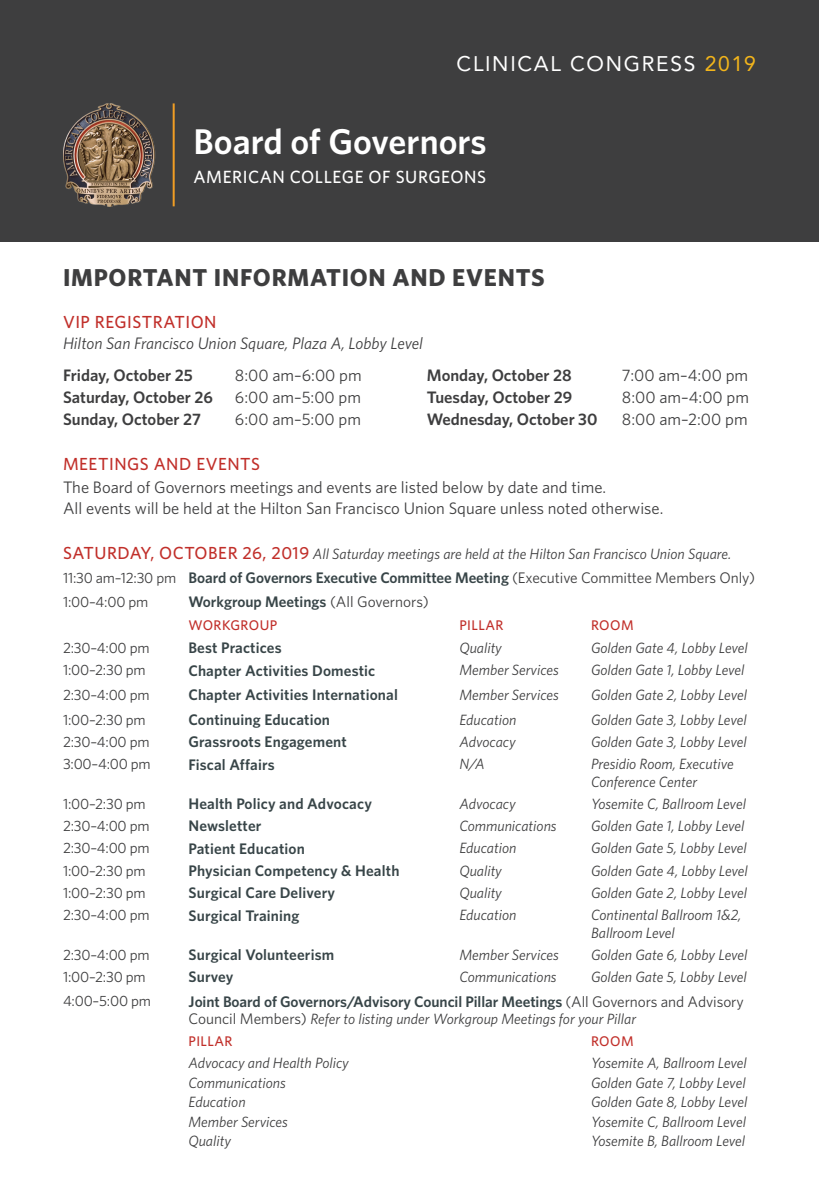
<style>
.page{position:relative;width:819px;height:1197px;background:#fff}
.page>*{position:absolute;margin:0;border:0;box-sizing:border-box;transform-origin:0 0}
.t1{font:600 35.7px "Whitney";color:#fff}
.t2{font:700 24.5px "Whitney";letter-spacing:.03em;color:#3e3e3f}
.t3{font:21px "Avenir LT Pro";letter-spacing:.08em;color:#fff}
.t4{font:500 17.68px "Whitney";letter-spacing:.03em;color:#fff}
.t5{font:500 17.5px "Whitney";letter-spacing:.03em;color:#c12f2a}
.t6{font:16.62px/21px "Whitney";color:#3e3e3f}
.t7{font:600 16.62px "Whitney";color:#3e3e3f}
.t8{font:italic 16.62px "Whitney";color:#3e3e3f}
.Main_Event{font:600 15.4px "Whitney";letter-spacing:.01em;color:#384548}
.Main_Event-2{font:italic 14.88px/17.5px "Whitney";color:#3e3e3f}
.TIME{font:14.88px "Whitney";letter-spacing:-.015em;color:#3e3e3f}
.DATE{font:italic 14.88px "Whitney";color:#3e3e3f}
.Main_Event-3{font:500 14px "Whitney";letter-spacing:.03em;color:#c12f2a}
.s1{color:#f3b51b}
.s2{font-weight:500;font-style:normal;font-size:17.5px;color:#c12f2a}
.s3{font-weight:400;color:#3e3e3f}
.s4{font-style:normal;font-size:15.4px}
</style>
<div class="page">
<div style="left:0;top:0;width:819px;height:242px;background:#3e3e3f"></div>
<img style="left:63px;top:103px;width:93px;height:103px">
<hr style="left:173px;top:103px;width:2px;height:103px;background:#f09d24">
<p class="t3" style="left:457px;top:51px;width:301px">CLINICAL CONGRESS <span class="s1">2019</span></p>
<p class="t1" style="left:194px;top:117px;width:295px">Board of Governors</p>
<p class="t4" style="left:194px;top:165px;width:294px">AMERICAN COLLEGE OF SURGEONS</p>
<p class="t2" style="left:63px;top:261px;width:483px">IMPORTANT INFORMATION AND EVENTS</p>
<p class="t5" style="left:63px;top:310px;width:155px">VIP REGISTRATION</p>
<p class="t8" style="left:63px;top:332px;width:361px">Hilton San Francisco Union Square, Plaza A, Lobby Level</p>
<p class="t7" style="left:427px;top:364px;width:146px">Monday, October 28</p>
<p class="t6" style="left:622px;top:364px;width:128px">7:00 am–4:00 pm</p>
<p class="t7" style="left:427px;top:386px;width:147px">Tuesday, October 29</p>
<p class="t6" style="left:622px;top:386px;width:129px">8:00 am–4:00 pm</p>
<p class="t7" style="left:427px;top:408px;width:172px">Wednesday, October 30</p>
<p class="t6" style="left:622px;top:408px;width:127px">8:00 am–2:00 pm</p>
<p class="t7" style="left:63px;top:364px;width:131px">Friday, October 25</p>
<p class="t6" style="left:235px;top:364px;width:128px">8:00 am–6:00 pm</p>
<p class="t7" style="left:63px;top:386px;width:151px">Saturday, October 26</p>
<p class="t6" style="left:235px;top:386px;width:128px">6:00 am–5:00 pm</p>
<p class="t7" style="left:63px;top:408px;width:140px">Sunday, October 27</p>
<p class="t6" style="left:235px;top:408px;width:128px">6:00 am–5:00 pm</p>
<p class="t5" style="left:63px;top:452px;width:199px">MEETINGS AND EVENTS</p>
<p class="t6" style="left:63px;top:476px;width:602px">The Board of Governors meetings and events are listed below by date and time.<br>All events will be held at the Hilton San Francisco Union Square unless noted otherwise.</p>
<p class="DATE" style="left:63px;top:543px;width:670px"><span class="s2">SATURDAY, OCTOBER 26, 2019</span> All Saturday meetings are held at the Hilton San Francisco Union Square.</p>
<p class="TIME" style="left:63px;top:568px;width:115px">11:30 am–12:30 pm</p>
<p class="Main_Event" style="left:188px;top:568px;width:568px">Board of Governors Executive Committee Meeting <span class="s3">(Executive Committee Members Only)</span></p>
<p class="TIME" style="left:63px;top:592px;width:87px">1:00–4:00 pm</p>
<p class="Main_Event" style="left:188px;top:591px;width:242px">Workgroup Meetings <span class="s3">(All Governors)</span></p>
<p class="Main_Event-3" style="left:188px;top:615px;width:90px">WORKGROUP</p>
<p class="Main_Event-3" style="left:459px;top:615px;width:46px">PILLAR</p>
<p class="Main_Event-3" style="left:591px;top:615px;width:44px">ROOM</p>
<p class="TIME" style="left:63px;top:638px;width:88px">2:30–4:00 pm</p>
<p class="Main_Event" style="left:188px;top:638px;width:95px">Best Practices</p>
<p class="Main_Event-2" style="left:459px;top:639px;width:44px">Quality</p>
<p class="Main_Event-2" style="left:591px;top:639px;width:158px">Golden Gate 4, Lobby Level</p>
<p class="TIME" style="left:63px;top:660px;width:84px">1:00–2:30 pm</p>
<p class="Main_Event" style="left:188px;top:660px;width:188px">Chapter Activities Domestic</p>
<p class="Main_Event-2" style="left:459px;top:661px;width:101px">Member Services</p>
<p class="Main_Event-2" style="left:591px;top:661px;width:155px">Golden Gate 1, Lobby Level</p>
<p class="TIME" style="left:63px;top:685px;width:88px">2:30–4:00 pm</p>
<p class="Main_Event" style="left:188px;top:685px;width:211px">Chapter Activities International</p>
<p class="Main_Event-2" style="left:459px;top:686px;width:101px">Member Services</p>
<p class="Main_Event-2" style="left:591px;top:686px;width:158px">Golden Gate 2, Lobby Level</p>
<p class="TIME" style="left:63px;top:709px;width:84px">1:00–2:30 pm</p>
<p class="Main_Event" style="left:188px;top:709px;width:143px">Continuing Education</p>
<p class="Main_Event-2" style="left:459px;top:710px;width:59px">Education</p>
<p class="Main_Event-2" style="left:591px;top:710px;width:157px">Golden Gate 3, Lobby Level</p>
<p class="TIME" style="left:63px;top:732px;width:88px">2:30–4:00 pm</p>
<p class="Main_Event" style="left:188px;top:732px;width:160px">Grassroots Engagement</p>
<p class="Main_Event-2" style="left:459px;top:733px;width:58px">Advocacy</p>
<p class="Main_Event-2" style="left:591px;top:733px;width:157px">Golden Gate 3, Lobby Level</p>
<p class="TIME" style="left:63px;top:754px;width:89px">3:00–4:00 pm</p>
<p class="Main_Event" style="left:188px;top:754px;width:88px">Fiscal Affairs</p>
<p class="Main_Event-2" style="left:459px;top:755px;width:27px">N/A</p>
<p class="Main_Event-2" style="left:591px;top:755px;width:144px">Presidio Room, Executive<br>Conference Center</p>
<p class="TIME" style="left:63px;top:794px;width:84px">1:00–2:30 pm</p>
<p class="Main_Event" style="left:188px;top:793px;width:185px">Health Policy and Advocacy</p>
<p class="Main_Event-2" style="left:459px;top:794px;width:58px">Advocacy</p>
<p class="Main_Event-2" style="left:591px;top:794px;width:156px">Yosemite C, Ballroom Level</p>
<p class="TIME" style="left:63px;top:816px;width:88px">2:30–4:00 pm</p>
<p class="Main_Event" style="left:188px;top:816px;width:75px">Newsletter</p>
<p class="Main_Event-2" style="left:459px;top:817px;width:99px">Communications</p>
<p class="Main_Event-2" style="left:591px;top:817px;width:155px">Golden Gate 1, Lobby Level</p>
<p class="TIME" style="left:63px;top:838px;width:88px">2:30–4:00 pm</p>
<p class="Main_Event" style="left:188px;top:838px;width:118px">Patient Education</p>
<p class="Main_Event-2" style="left:459px;top:839px;width:59px">Education</p>
<p class="Main_Event-2" style="left:591px;top:839px;width:157px">Golden Gate 5, Lobby Level</p>
<p class="TIME" style="left:63px;top:861px;width:84px">1:00–2:30 pm</p>
<p class="Main_Event" style="left:188px;top:860px;width:213px">Physician Competency &amp; Health</p>
<p class="Main_Event-2" style="left:459px;top:861px;width:44px">Quality</p>
<p class="Main_Event-2" style="left:591px;top:861px;width:158px">Golden Gate 4, Lobby Level</p>
<p class="TIME" style="left:63px;top:883px;width:84px">1:00–2:30 pm</p>
<p class="Main_Event" style="left:188px;top:883px;width:148px">Surgical Care Delivery</p>
<p class="Main_Event-2" style="left:459px;top:884px;width:44px">Quality</p>
<p class="Main_Event-2" style="left:591px;top:884px;width:158px">Golden Gate 2, Lobby Level</p>
<p class="TIME" style="left:63px;top:905px;width:88px">2:30–4:00 pm</p>
<p class="Main_Event" style="left:188px;top:905px;width:113px">Surgical Training</p>
<p class="Main_Event-2" style="left:459px;top:906px;width:59px">Education</p>
<p class="Main_Event-2" style="left:591px;top:906px;width:152px">Continental Ballroom 1&amp;2,<br>Ballroom Level</p>
<p class="TIME" style="left:63px;top:945px;width:88px">2:30–4:00 pm</p>
<p class="Main_Event" style="left:188px;top:944px;width:147px">Surgical Volunteerism</p>
<p class="Main_Event-2" style="left:459px;top:945px;width:101px">Member Services</p>
<p class="Main_Event-2" style="left:591px;top:945px;width:158px">Golden Gate 6, Lobby Level</p>
<p class="TIME" style="left:63px;top:967px;width:84px">1:00–2:30 pm</p>
<p class="Main_Event" style="left:188px;top:967px;width:47px">Survey</p>
<p class="Main_Event-2" style="left:459px;top:968px;width:99px">Communications</p>
<p class="Main_Event-2" style="left:591px;top:968px;width:157px">Golden Gate 5, Lobby Level</p>
<p class="TIME" style="left:63px;top:991px;width:89px">4:00–5:00 pm</p>
<p class="Main_Event" style="left:188px;top:991px;width:557px">Joint Board of Governors/Advisory Council Pillar Meetings <span class="s3">(All Governors and Advisory</span></p>
<p class="Main_Event-2" style="left:188px;top:1010px;width:449px"><span class="s4">Council Members)</span> Refer to listing under Workgroup Meetings for your Pillar</p>
<p class="Main_Event-3" style="left:188px;top:1032px;width:46px">PILLAR</p>
<p class="Main_Event-3" style="left:591px;top:1032px;width:44px">ROOM</p>
<p class="Main_Event-2" style="left:188px;top:1054px;width:162px">Advocacy and Health Policy</p>
<p class="Main_Event-2" style="left:591px;top:1054px;width:157px">Yosemite A, Ballroom Level</p>
<p class="Main_Event-2" style="left:188px;top:1074px;width:99px">Communications</p>
<p class="Main_Event-2" style="left:591px;top:1074px;width:156px">Golden Gate 7, Lobby Level</p>
<p class="Main_Event-2" style="left:188px;top:1093px;width:59px">Education</p>
<p class="Main_Event-2" style="left:591px;top:1093px;width:158px">Golden Gate 8, Lobby Level</p>
<p class="Main_Event-2" style="left:188px;top:1112px;width:101px">Member Services</p>
<p class="Main_Event-2" style="left:591px;top:1112px;width:156px">Yosemite C, Ballroom Level</p>
<p class="Main_Event-2" style="left:188px;top:1132px;width:44px">Quality</p>
<p class="Main_Event-2" style="left:591px;top:1132px;width:156px">Yosemite B, Ballroom Level</p>
</div>
